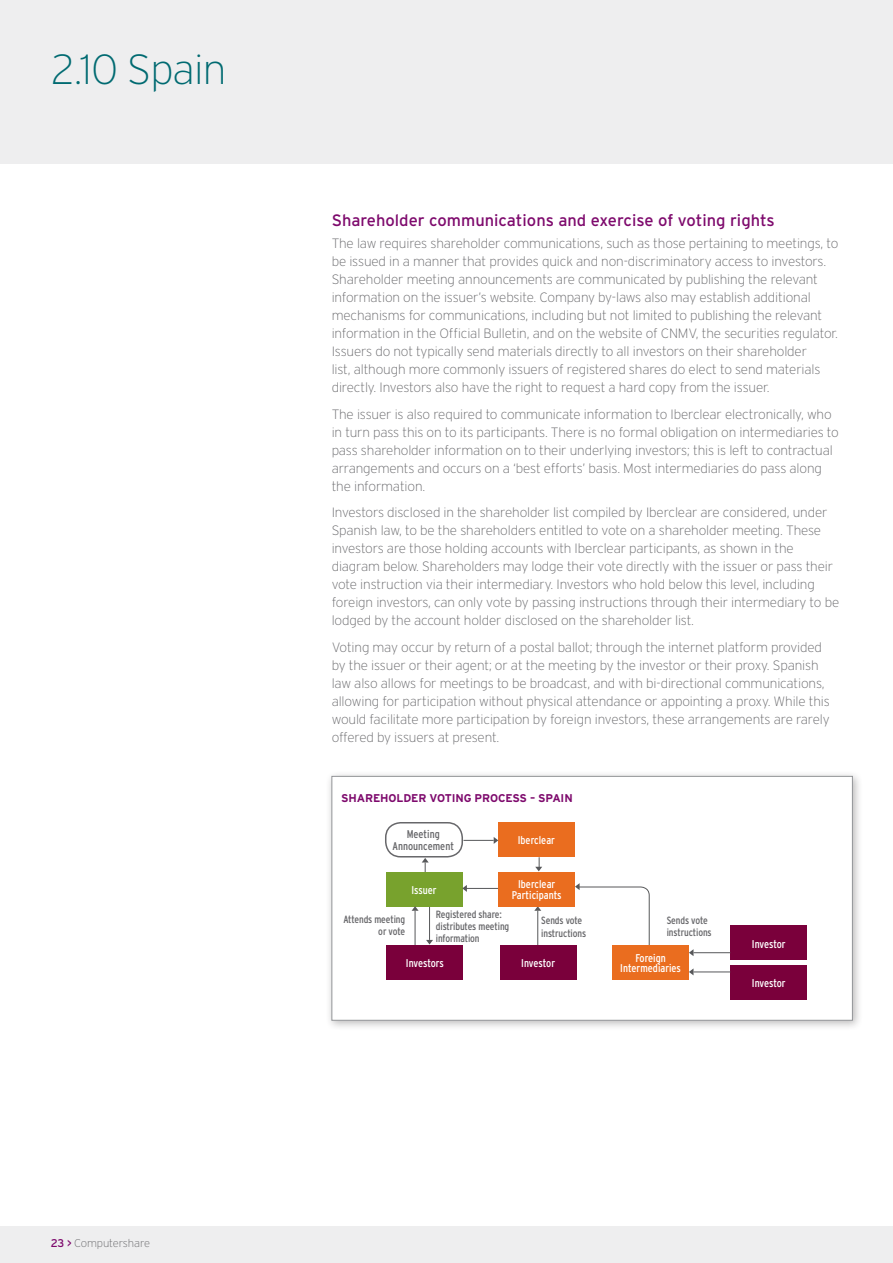
<style>
.page{position:relative;width:893px;height:1263px;background:#fff}
.page>*{position:absolute;margin:0;border:0;box-sizing:border-box;transform-origin:0 0}
._03_Page_Heading{font:200 42px "Interstate";letter-spacing:-.02em;color:#006a71}
._05_Subheading_lvl2{font:16.5px "Interstate";color:#7e0a6d}
._07_Body_copy{font:200 13.5px/18px "Interstate";letter-spacing:-.01em;color:#67676a}
.t1{font:condensed 11.25px/10.5px "Interstate";color:#fff;text-align:center}
._09_Caption_Heading{font:700 11.25px "Interstate";letter-spacing:-.01em;color:#7e0a6d}
.t2{font:condensed 11.25px/12px "Interstate";color:#67676a;text-align:center}
.t3{font:200 11.25px "Interstate";letter-spacing:-.01em;color:#67676a}
.t4{font:condensed 10.5px/12.6px "Interstate";letter-spacing:-.01em;color:#67676a}
.s1{font-weight:400;color:#7e0a6d}
</style>
<div class="page">
<div style="left:0;top:0;width:893px;height:164px;background:#eeeeef"></div>
<div style="left:0;top:1226px;width:893px;height:37px;background:#eeeeef"></div>
<div style="left:326px;top:770px;width:537px;height:261px;background:#231f20;opacity:.3"></div>
<div style="left:332px;top:776px;width:521px;height:244px;background:#fff;border:1px solid #939598"></div>
<hr style="left:425px;top:862px;width:1px;height:37px;background:#57585a">
<svg style="left:422px;top:858px;width:7px;height:4px"></svg>
<hr style="left:429px;top:903px;width:1px;height:37px;background:#57585a">
<svg style="left:426px;top:940px;width:7px;height:4px"></svg>
<div style="left:386px;top:872px;width:76px;height:34px;background:#78a22d"></div>
<div style="left:385px;top:822px;width:78px;height:35px;border:2px solid #67676a;border-radius:15px"></div>
<div style="left:730px;top:926px;width:77px;height:34px;background:#7a003b"></div>
<div style="left:730px;top:965px;width:77px;height:34px;background:#7a003b"></div>
<hr style="left:537px;top:911px;width:1px;height:36px;background:#57585a">
<svg style="left:534px;top:906px;width:7px;height:5px"></svg>
<hr style="left:464px;top:888px;width:56px;height:1px;background:#57585a">
<svg style="left:462px;top:885px;width:5px;height:7px"></svg>
<hr style="left:415px;top:911px;width:1px;height:36px;background:#57585a">
<svg style="left:412px;top:906px;width:6px;height:5px"></svg>
<svg style="left:575px;top:883px;width:75px;height:67px"></svg>
<div style="left:612px;top:946px;width:77px;height:34px;background:#ea6d1f"></div>
<div style="left:387px;top:946px;width:76px;height:34px;background:#7a003b"></div>
<div style="left:500px;top:946px;width:76px;height:34px;background:#7a003b"></div>
<hr style="left:693px;top:952px;width:37px;height:1px;background:#57585a">
<svg style="left:689px;top:949px;width:4px;height:7px"></svg>
<hr style="left:693px;top:971px;width:37px;height:1px;background:#57585a">
<svg style="left:689px;top:969px;width:4px;height:6px"></svg>
<div style="left:498px;top:872px;width:77px;height:34px;background:#ea6d1f"></div>
<div style="left:498px;top:822px;width:77px;height:34px;background:#ea6d1f"></div>
<hr style="left:463px;top:840px;width:31px;height:1px;background:#57585a">
<svg style="left:494px;top:837px;width:4px;height:7px"></svg>
<svg style="left:535px;top:857px;width:7px;height:14px"></svg>
<p class="_03_Page_Heading" style="left:51px;top:46px;width:177px">2.10 Spain</p>
<p class="t3" style="left:51px;top:1237px;width:101px"><span class="s1">23 &gt;</span> Computershare</p>
<p class="_05_Subheading_lvl2" style="left:332px;top:211px;width:445px">Shareholder communications and exercise of voting rights</p>
<p class="_07_Body_copy" style="left:332px;top:234px;width:508px">The law requires shareholder communications, such as those pertaining to meetings, to be issued in a manner that provides quick and non-discriminatory access to investors.<br>Shareholder meeting announcements are communicated by publishing the relevant information on the issuer’s website. Company by-laws also may establish additional mechanisms for communications, including but not limited to publishing the relevant information in the Official Bulletin, and on the website of CNMV, the securities regulator.<br>Issuers do not typically send materials directly to all investors on their shareholder<br>list, although more commonly issuers of registered shares do elect to send materials directly. Investors also have the right to request a hard copy from the issuer.</p>
<p class="_07_Body_copy" style="left:332px;top:405px;width:509px">The issuer is also required to communicate information to Iberclear electronically, who in turn pass this on to its participants. There is no formal obligation on intermediaries to pass shareholder information on to their underlying investors; this is left to contractual arrangements and occurs on a ‘best efforts’ basis. Most intermediaries do pass along the information.</p>
<p class="_07_Body_copy" style="left:332px;top:503px;width:509px">Investors disclosed in the shareholder list compiled by Iberclear are considered, under Spanish law, to be the shareholders entitled to vote on a shareholder meeting. These investors are those holding accounts with Iberclear participants, as shown in the diagram below. Shareholders may lodge their vote directly with the issuer or pass their vote instruction via their intermediary. Investors who hold below this level, including foreign investors, can only vote by passing instructions through their intermediary to be lodged by the account holder disclosed on the shareholder list.</p>
<p class="_07_Body_copy" style="left:332px;top:638px;width:500px">Voting may occur by return of a postal ballot; through the internet platform provided by the issuer or their agent; or at the meeting by the investor or their proxy. Spanish law also allows for meetings to be broadcast, and with bi-directional communications, allowing for participation without physical attendance or appointing a proxy. While this would facilitate more participation by foreign investors, these arrangements are rarely offered by issuers at present.</p>
<p class="_09_Caption_Heading" style="left:341px;top:792px;width:233px">SHAREHOLDER VOTING PROCESS – SPAIN</p>
<p class="t2" style="left:392px;top:828px;width:63px">Meeting<br>Announcement</p>
<p class="t1" style="left:411px;top:884px;width:27px">Issuer</p>
<p class="t1" style="left:518px;top:834px;width:39px">Iberclear</p>
<p class="t1" style="left:518px;top:879px;width:39px">Iberclear</p>
<p class="t1" style="left:512px;top:890px;width:51px">Participants</p>
<p class="t4" style="left:343px;top:912px;width:63px;text-align:right">Attends meeting or vote</p>
<p class="t4" style="left:436px;top:909px;width:75px;line-height:12px">Registered share: distributes meeting information</p>
<p class="t4" style="left:541px;top:914px;width:46px">Sends vote instructions</p>
<p class="t1" style="left:406px;top:958px;width:40px">Investors</p>
<p class="t1" style="left:521px;top:958px;width:35px">Investor</p>
<p class="t4" style="left:667px;top:913px;width:46px">Sends vote instructions</p>
<p class="t1" style="left:620px;top:953px;width:62px">Foreign<br>Intermediaries</p>
<p class="t1" style="left:752px;top:938px;width:35px">Investor</p>
<p class="t1" style="left:752px;top:977px;width:35px">Investor</p>
</div>
